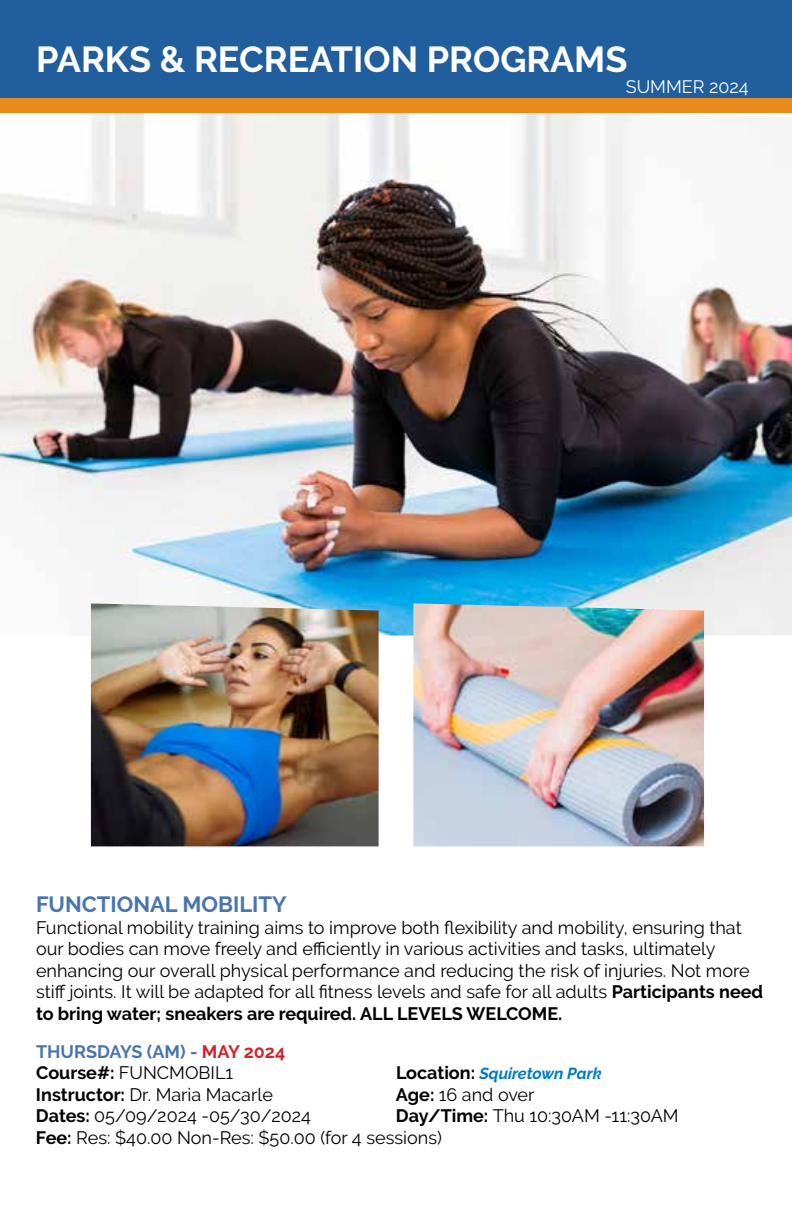
<style>
.page{position:relative;width:792px;height:1224px;background:#fff}
.page>*{position:absolute;margin:0;border:0;box-sizing:border-box;transform-origin:0 0}
.t1{font:700 36px "Raleway";color:#fff}
.t2{font:700 22px "Raleway";color:#4975ae}
.t3{font:18px/21.6px "Raleway";color:#000}
.t4{font:700 18px/21.6px "Raleway";color:#4975ae}
.t5{font:18px "Raleway";color:#fff}
.t6{font:italic 700 16px "Raleway";color:#007bc3}
.s1{font-weight:700}
.s2{color:#d2232a}
.s3{color:#000}
.s4{font-weight:400;color:#000}
.s5{font-style:normal;font-size:18px;color:#000}
</style>
<div class="page">
<img style="left:0;top:113px;width:792px;height:523px">
<div style="left:0;top:0;width:792px;height:101px;background:#215e9e"></div>
<div style="left:0;top:99px;width:792px;height:14px;background:#eb8b1d"></div>
<img style="left:91px;top:603px;width:288px;height:243px">
<img style="left:413px;top:603px;width:291px;height:243px">
<h1 class="t1" style="left:36px;top:39px;width:593px">PARKS &amp; RECREATION PROGRAMS</h1>
<p class="t5" style="left:626px;top:76px;width:124px">SUMMER 2024</p>
<p class="t2" style="left:36px;top:892px;width:252px">FUNCTIONAL MOBILITY</p>
<p class="t3" style="left:36px;top:916px;width:729px">Functional mobility training aims to improve both flexibility and mobility, ensuring that our bodies can move freely and efficiently in various activities and tasks, ultimately enhancing our overall physical performance and reducing the risk of injuries. Not more stiff joints. It will be adapted for all fitness levels and safe for all adults <span class="s1">Participants need to bring water; sneakers are required. ALL LEVELS WELCOME.</span></p>
<p class="t4" style="left:36px;top:1041px;width:251px">THURSDAYS (AM) - <span class="s2">MAY 2024<br></span><span class="s3">Course#:</span> <span class="s4">FUNCMOBIL1</span></p>
<p class="t6" style="left:396px;top:1064px;width:207px"><span class="s5">Location:</span> Squiretown Park</p>
<p class="t3" style="left:36px;top:1084px;width:238px"><span class="s1">Instructor:</span> Dr. Maria Macarle</p>
<p class="t3" style="left:396px;top:1084px;width:140px"><span class="s1">Age:</span> 16 and over</p>
<p class="t3" style="left:36px;top:1105px;width:276px"><span class="s1">Dates:</span> 05/09/2024 -05/30/2024</p>
<p class="t3" style="left:36px;top:1105px;width:644px;text-indent:360px"><span class="s1">Day/Time:</span> Thu 10:30AM -11:30AM<br><span class="s1">Fee:</span> Res: $40.00 Non-Res: $50.00 (for 4 sessions)</p>
</div>
